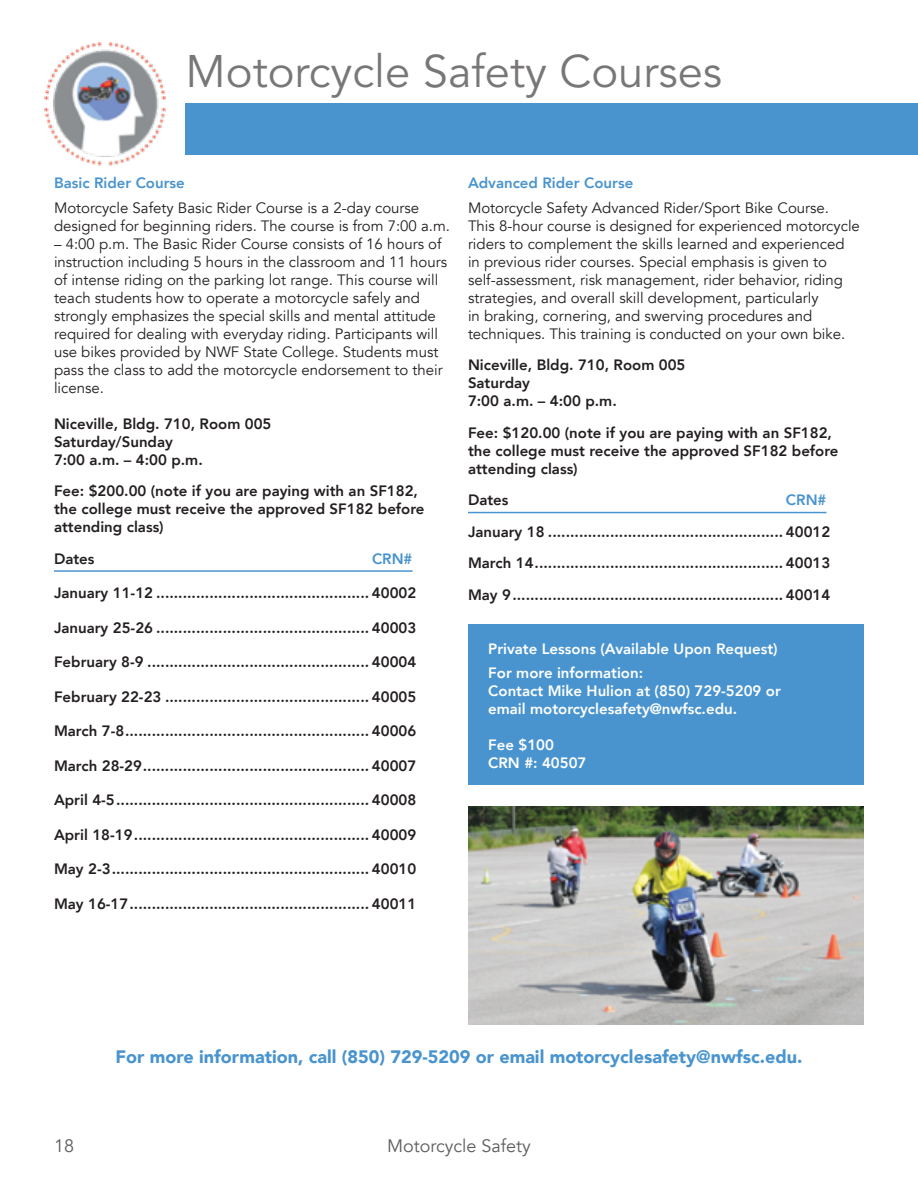
<style>
.page{position:relative;width:918px;height:1188px;background:#fff}
.page>*{position:absolute;margin:0;border:0;box-sizing:border-box;transform-origin:0 0}
.t1{font:45.3px "Avenir LT Std";color:#787677}
.t2{font:900 18px "Avenir";color:#4994cf}
.t3{font:18px "Avenir";color:#5f5e5e}
.t4{font:800 15px/18px "Avenir";color:#231f20}
.t5{font:15px/18px "Avenir";color:#231f20}
.t6{font:800 15px/18px "Avenir";color:#fff}
.t7{font:800 15px "Avenir";color:#4994cf}
</style>
<div class="page">
<div style="left:468px;top:624px;width:396px;height:160px;background:#4994cf"></div>
<div style="left:186px;top:104px;width:732px;height:51px;background:#4994cf"></div>
<hr style="left:54px;top:570px;width:359px;height:2px;background:#4994cf">
<hr style="left:468px;top:512px;width:358px;height:1px;background:#4994cf">
<img style="left:44px;top:42px;width:122px;height:124px">
<img style="left:468px;top:806px;width:396px;height:219px">
<h1 class="t1" style="left:186px;top:45px;width:538px">Motorcycle Safety Courses</h1>
<p class="t7" style="left:54px;top:171px;width:132px">Basic Rider Course</p>
<p class="t5" style="left:54px;top:199px;width:397px">Motorcycle Safety Basic Rider Course is a 2-day course designed for beginning riders. The course is from 7:00 a.m.</p>
<p class="t5" style="left:54px;top:235px;width:395px">– 4:00 p.m. The Basic Rider Course consists of 16 hours of instruction including 5 hours in the classroom and 11 hours of intense riding on the parking lot range. This course will teach students how to operate a motorcycle safely and strongly emphasizes the special skills and mental attitude required for dealing with everyday riding. Participants will use bikes provided by NWF State College. Students must pass the class to add the motorcycle endorsement to their license.</p>
<p class="t4" style="left:54px;top:414px;width:219px">Niceville, Bldg. 710, Room 005<br>Saturday/Sunday<br>7:00 a.m. – 4:00 p.m.</p>
<p class="t4" style="left:54px;top:482px;width:372px">Fee: $200.00 (note if you are paying with an SF182, the college must receive the approved SF182 before attending class)</p>
<p class="t4" style="left:54px;top:549px;width:42px">Dates</p>
<p class="t7" style="left:372px;top:547px;width:42px">CRN#</p>
<p class="t4" style="left:54px;top:584px;width:364px">January 11-12 ................................................ 40002</p>
<p class="t4" style="left:54px;top:618px;width:364px">January 25-26 ................................................ 40003</p>
<p class="t4" style="left:54px;top:653px;width:364px">February 8-9 .................................................. 40004</p>
<p class="t4" style="left:54px;top:687px;width:364px">February 22-23 .............................................. 40005</p>
<p class="t4" style="left:54px;top:722px;width:364px">March 7-8....................................................... 40006</p>
<p class="t4" style="left:54px;top:756px;width:364px">March 28-29................................................... 40007</p>
<p class="t4" style="left:54px;top:791px;width:364px">April 4-5......................................................... 40008</p>
<p class="t4" style="left:54px;top:825px;width:364px">April 18-19..................................................... 40009</p>
<p class="t4" style="left:54px;top:860px;width:364px">May 2-3.......................................................... 40010</p>
<p class="t4" style="left:54px;top:894px;width:364px">May 16-17...................................................... 40011</p>
<p class="t7" style="left:468px;top:171px;width:167px">Advanced Rider Course</p>
<p class="t5" style="left:468px;top:199px;width:393px">Motorcycle Safety Advanced Rider/Sport Bike Course.<br>This 8-hour course is designed for experienced motorcycle riders to complement the skills learned and experienced in previous rider courses. Special emphasis is given to self-assessment, risk management, rider behavior, riding strategies, and overall skill development, particularly<br>in braking, cornering, and swerving procedures and techniques. This training is conducted on your own bike.</p>
<p class="t4" style="left:468px;top:356px;width:219px">Niceville, Bldg. 710, Room 005<br>Saturday<br>7:00 a.m. – 4:00 p.m.</p>
<p class="t4" style="left:468px;top:423px;width:372px">Fee: $120.00 (note if you are paying with an SF182, the college must receive the approved SF182 before attending class)</p>
<p class="t4" style="left:468px;top:491px;width:42px">Dates</p>
<p class="t7" style="left:786px;top:488px;width:42px">CRN#</p>
<p class="t4" style="left:468px;top:516px;width:364px;line-height:31.5px;text-align:justify">January 18 ..................................................... 40012<br>March 14........................................................ 40013<br>May 9............................................................. 40014</p>
<p class="t6" style="left:488px;top:636px;width:291px;line-height:24.8px">Private Lessons (Available Upon Request)<br>For more information:</p>
<p class="t6" style="left:488px;top:682px;width:294px">Contact Mike Hulion at (850) 729-5209 or email motorcyclesafety@nwfsc.edu.</p>
<p class="t6" style="left:488px;top:736px;width:100px">Fee $100<br>CRN #: 40507</p>
<p class="t2" style="left:116px;top:1041px;width:688px">For more information, call (850) 729-5209 or email motorcyclesafety@nwfsc.edu.</p>
<p class="t3" style="left:54px;top:1135px;width:22px">18</p>
<p class="t3" style="left:387px;top:1135px;width:145px">Motorcycle Safety</p>
</div>
